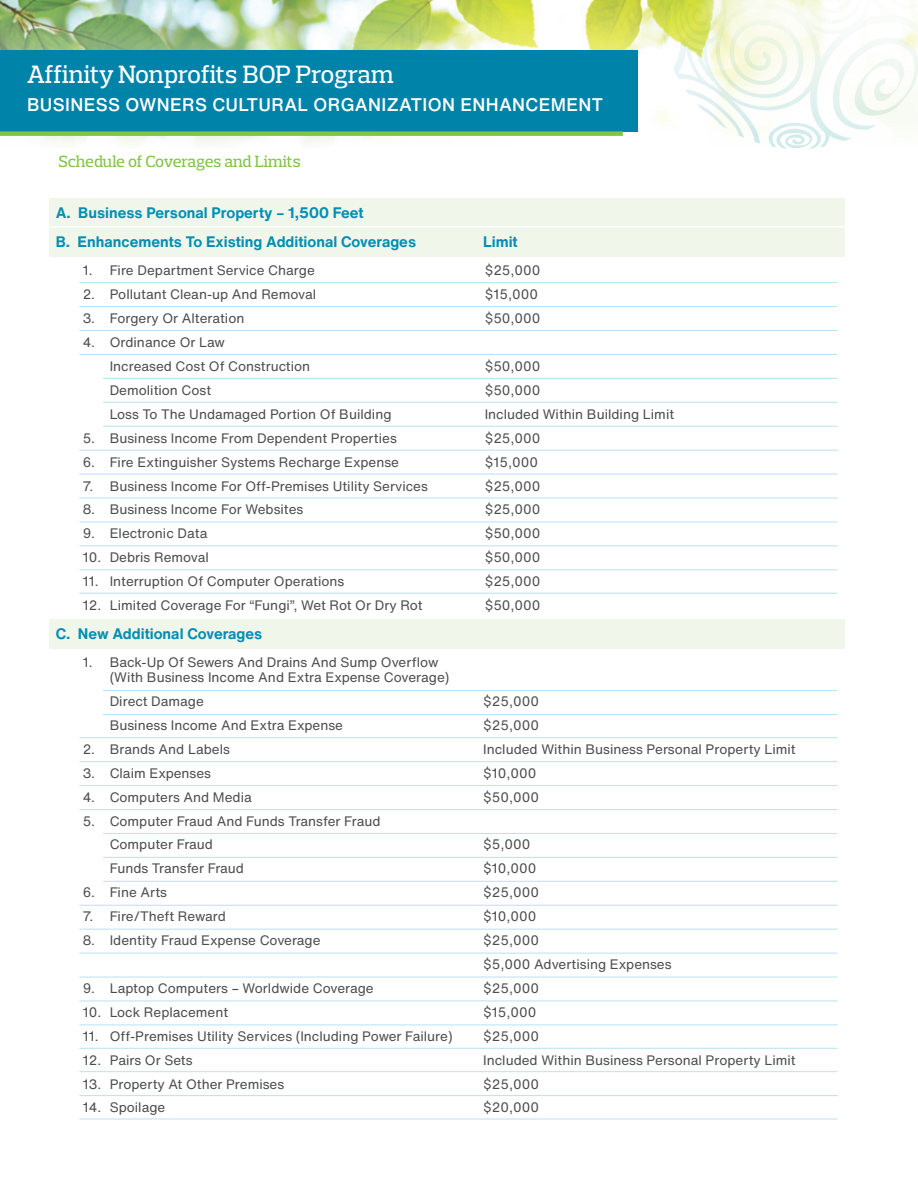
<style>
.page{position:relative;width:918px;height:1188px;background:#fff}
.page>*{position:absolute;margin:0;border:0;box-sizing:border-box;transform-origin:0 0}
.t1{font:500 25.5px "Prelo Slab";letter-spacing:-.005em;color:#fff}
.t2{font:500 18px "Helvetica Now Text";letter-spacing:.02em;color:#fff}
.t3{font:500 16.5px "Prelo Slab";letter-spacing:-.01em;color:#83c447}
.t4{font:700 15px/28.5px "Helvetica Now Text";color:#008fb3}
.t5{font:13.5px/23.9px "Helvetica Now Text";color:#4b4c4d}
</style>
<div class="page">
<img style="left:0;top:0;width:918px;height:149px">
<div style="left:0;top:50px;width:637px;height:81px;background:#0083a9"></div>
<div style="left:0;top:131px;width:623px;height:5px;background:#83c447"></div>
<div style="left:49px;top:198px;width:795px;height:30px;background:#f0f7ea"></div>
<div style="left:49px;top:227px;width:795px;height:30px;background:#f0f7ea"></div>
<div style="left:49px;top:619px;width:795px;height:29px;background:#f0f7ea"></div>
<hr style="left:38px;top:226px;width:842px;height:2px;background:#fff">
<hr style="left:79px;top:282px;width:759px;height:1px;background:#bbe0f6">
<hr style="left:79px;top:450px;width:759px;height:1px;background:#bbe0f6">
<hr style="left:79px;top:306px;width:759px;height:1px;background:#bbe0f6">
<hr style="left:79px;top:474px;width:759px;height:1px;background:#bbe0f6">
<hr style="left:79px;top:330px;width:759px;height:1px;background:#bbe0f6">
<hr style="left:79px;top:498px;width:759px;height:1px;background:#bbe0f6">
<hr style="left:79px;top:354px;width:759px;height:1px;background:#bbe0f6">
<hr style="left:79px;top:522px;width:759px;height:1px;background:#bbe0f6">
<hr style="left:103px;top:378px;width:735px;height:1px;background:#bbe0f6">
<hr style="left:79px;top:545px;width:759px;height:1px;background:#bbe0f6">
<hr style="left:103px;top:402px;width:735px;height:1px;background:#bbe0f6">
<hr style="left:79px;top:569px;width:759px;height:1px;background:#bbe0f6">
<hr style="left:103px;top:426px;width:735px;height:1px;background:#bbe0f6">
<hr style="left:79px;top:593px;width:759px;height:1px;background:#bbe0f6">
<hr style="left:103px;top:690px;width:735px;height:1px;background:#bbe0f6">
<hr style="left:79px;top:737px;width:759px;height:1px;background:#bbe0f6">
<hr style="left:79px;top:905px;width:759px;height:1px;background:#bbe0f6">
<hr style="left:79px;top:761px;width:759px;height:1px;background:#bbe0f6">
<hr style="left:79px;top:929px;width:759px;height:1px;background:#bbe0f6">
<hr style="left:79px;top:785px;width:759px;height:1px;background:#bbe0f6">
<hr style="left:79px;top:953px;width:759px;height:1px;background:#bbe0f6">
<hr style="left:79px;top:809px;width:759px;height:1px;background:#bbe0f6">
<hr style="left:79px;top:977px;width:759px;height:1px;background:#bbe0f6">
<hr style="left:103px;top:833px;width:735px;height:1px;background:#bbe0f6">
<hr style="left:79px;top:1001px;width:759px;height:1px;background:#bbe0f6">
<hr style="left:79px;top:1071px;width:759px;height:1px;background:#bbe0f6">
<hr style="left:103px;top:857px;width:735px;height:1px;background:#bbe0f6">
<hr style="left:103px;top:714px;width:735px;height:1px;background:#bbe0f6">
<hr style="left:79px;top:1025px;width:759px;height:1px;background:#bbe0f6">
<hr style="left:79px;top:1095px;width:759px;height:1px;background:#bbe0f6">
<hr style="left:103px;top:881px;width:735px;height:1px;background:#bbe0f6">
<hr style="left:79px;top:1048px;width:759px;height:1px;background:#bbe0f6">
<hr style="left:79px;top:1119px;width:759px;height:1px;background:#bbe0f6">
<h1 class="t1" style="left:27px;top:58px;width:368px">Affinity Nonprofits BOP Program</h1>
<h2 class="t2" style="left:27px;top:92px;width:578px">BUSINESS OWNERS CULTURAL ORGANIZATION ENHANCEMENT</h2>
<p class="t3" style="left:58px;top:152px;width:244px">Schedule of Coverages and Limits</p>
<p class="t4" style="left:56px;top:199px;width:362px">A. Business Personal Property – 1,500 Feet<br>B. Enhancements To Existing Additional Coverages</p>
<p class="t4" style="left:483px;top:227px;width:36px">Limit</p>
<p class="t5" style="left:83px;top:259px;width:234px">1. Fire Department Service Charge</p>
<p class="t5" style="left:485px;top:259px;width:57px">$25,000</p>
<p class="t5" style="left:83px;top:283px;width:235px">2. Pollutant Clean-up And Removal</p>
<p class="t5" style="left:485px;top:283px;width:55px">$15,000</p>
<p class="t5" style="left:83px;top:306px;width:163px">3. Forgery Or Alteration</p>
<p class="t5" style="left:485px;top:306px;width:57px">$50,000</p>
<p class="t5" style="left:110px;top:330px;width:202px;text-indent:-27px">4. Ordinance Or Law<br>Increased Cost Of Construction</p>
<p class="t5" style="left:485px;top:354px;width:57px">$50,000</p>
<p class="t5" style="left:110px;top:378px;width:103px">Demolition Cost</p>
<p class="t5" style="left:485px;top:378px;width:57px">$50,000</p>
<p class="t5" style="left:110px;top:402px;width:283px">Loss To The Undamaged Portion Of Building</p>
<p class="t5" style="left:485px;top:402px;width:191px">Included Within Building Limit</p>
<p class="t5" style="left:83px;top:426px;width:316px">5. Business Income From Dependent Properties</p>
<p class="t5" style="left:485px;top:426px;width:57px">$25,000</p>
<p class="t5" style="left:83px;top:450px;width:318px">6. Fire Extinguisher Systems Recharge Expense</p>
<p class="t5" style="left:485px;top:450px;width:55px">$15,000</p>
<p class="t5" style="left:83px;top:474px;width:347px">7. Business Income For Off-Premises Utility Services</p>
<p class="t5" style="left:485px;top:474px;width:57px">$25,000</p>
<p class="t5" style="left:83px;top:498px;width:222px">8. Business Income For Websites</p>
<p class="t5" style="left:485px;top:498px;width:57px">$25,000</p>
<p class="t5" style="left:83px;top:522px;width:126px">9. Electronic Data</p>
<p class="t5" style="left:485px;top:522px;width:57px">$50,000</p>
<p class="t5" style="left:83px;top:546px;width:128px">10. Debris Removal</p>
<p class="t5" style="left:485px;top:546px;width:57px">$50,000</p>
<p class="t5" style="left:83px;top:569px;width:263px">11. Interruption Of Computer Operations</p>
<p class="t5" style="left:485px;top:569px;width:57px">$25,000</p>
<p class="t5" style="left:83px;top:593px;width:341px">12. Limited Coverage For “Fungi”, Wet Rot Or Dry Rot</p>
<p class="t5" style="left:485px;top:593px;width:57px">$50,000</p>
<p class="t4" style="left:56px;top:619px;width:208px">C. New Additional Coverages</p>
<p class="t5" style="left:110px;top:655px;width:341px;line-height:15px;text-indent:-27px">1. Back-Up Of Sewers And Drains And Sump Overflow (With Business Income And Extra Expense Coverage)</p>
<p class="t5" style="left:110px;top:689px;width:96px">Direct Damage</p>
<p class="t5" style="left:483px;top:689px;width:57px">$25,000</p>
<p class="t5" style="left:110px;top:713px;width:235px">Business Income And Extra Expense</p>
<p class="t5" style="left:483px;top:713px;width:57px">$25,000</p>
<p class="t5" style="left:83px;top:737px;width:149px">2. Brands And Labels</p>
<p class="t5" style="left:483px;top:737px;width:314px">Included Within Business Personal Property Limit</p>
<p class="t5" style="left:83px;top:761px;width:130px">3. Claim Expenses</p>
<p class="t5" style="left:483px;top:761px;width:55px">$10,000</p>
<p class="t5" style="left:83px;top:785px;width:171px">4. Computers And Media</p>
<p class="t5" style="left:483px;top:785px;width:57px">$50,000</p>
<p class="t5" style="left:110px;top:809px;width:272px;text-indent:-27px">5. Computer Fraud And Funds Transfer Fraud<br>Computer Fraud</p>
<p class="t5" style="left:483px;top:833px;width:49px">$5,000</p>
<p class="t5" style="left:110px;top:857px;width:136px">Funds Transfer Fraud</p>
<p class="t5" style="left:483px;top:857px;width:55px">$10,000</p>
<p class="t5" style="left:83px;top:881px;width:86px">6. Fine Arts</p>
<p class="t5" style="left:483px;top:881px;width:57px">$25,000</p>
<p class="t5" style="left:83px;top:904px;width:145px">7. Fire/Theft Reward</p>
<p class="t5" style="left:483px;top:904px;width:55px">$10,000</p>
<p class="t5" style="left:83px;top:928px;width:239px">8. Identity Fraud Expense Coverage</p>
<p class="t5" style="left:483px;top:928px;width:190px">$25,000<br>$5,000 Advertising Expenses</p>
<p class="t5" style="left:83px;top:976px;width:293px">9. Laptop Computers – Worldwide Coverage</p>
<p class="t5" style="left:483px;top:976px;width:57px">$25,000</p>
<p class="t5" style="left:83px;top:1000px;width:147px">10. Lock Replacement</p>
<p class="t5" style="left:483px;top:1000px;width:55px">$15,000</p>
<p class="t5" style="left:83px;top:1024px;width:371px">11. Off-Premises Utility Services (Including Power Failure)</p>
<p class="t5" style="left:483px;top:1024px;width:57px">$25,000</p>
<p class="t5" style="left:83px;top:1048px;width:111px">12. Pairs Or Sets</p>
<p class="t5" style="left:483px;top:1048px;width:314px">Included Within Business Personal Property Limit</p>
<p class="t5" style="left:83px;top:1072px;width:203px">13. Property At Other Premises</p>
<p class="t5" style="left:483px;top:1072px;width:57px">$25,000</p>
<p class="t5" style="left:83px;top:1096px;width:84px">14. Spoilage</p>
<p class="t5" style="left:483px;top:1096px;width:57px">$20,000</p>
</div>
